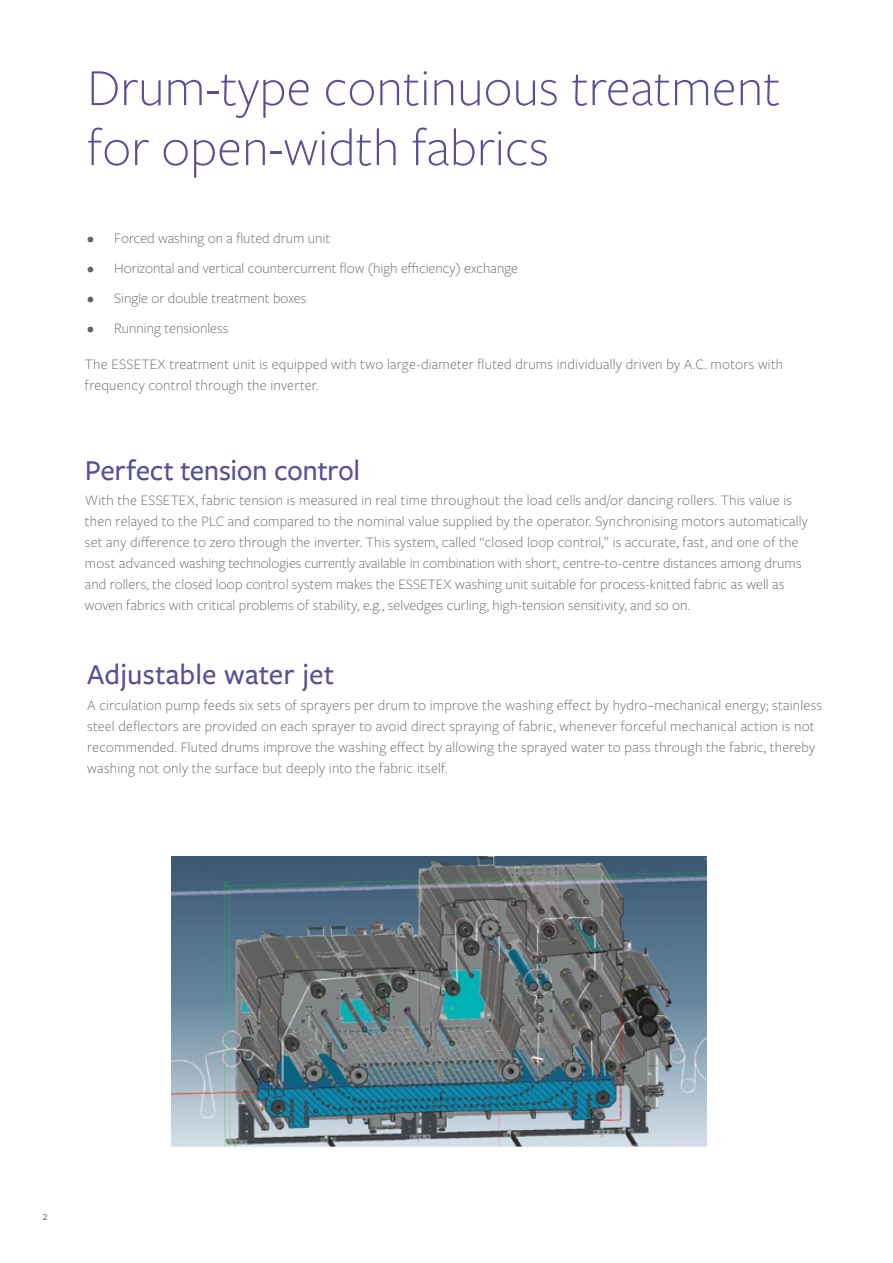
<style>
.page{position:relative;width:893px;height:1263px;background:#fff}
.page>*{position:absolute;margin:0;border:0;box-sizing:border-box;transform-origin:0 0}
.t1{font:300 54px/60px "Freight Sans Pro";color:#555195}
.t2{font:500 30px "Freight Sans Pro";letter-spacing:-.01em;color:#555195}
.t3{font:300 15px/21px "Freight Sans Pro";letter-spacing:.01em;color:#636362}
.t4{font:12px "Freight Sans Pro";color:#636362}
</style>
<div class="page">
<img style="left:171px;top:856px;width:535px;height:290px">
<h1 class="t1" style="left:87px;top:55px;width:695px">Drum-type continuous treatment for open-width fabrics</h1>
<p class="t3" style="left:87px;top:227px;width:245px">• Forced washing on a fluted drum unit</p>
<p class="t3" style="left:87px;top:257px;width:432px">• Horizontal and vertical countercurrent flow (high efficiency) exchange</p>
<p class="t3" style="left:87px;top:287px;width:221px">• Single or double treatment boxes</p>
<p class="t3" style="left:87px;top:317px;width:143px">• Running tensionless</p>
<p class="t3" style="left:85px;top:353px;width:700px">The ESSETEX treatment unit is equipped with two large-diameter fluted drums individually driven by A.C. motors with frequency control through the inverter.</p>
<h2 class="t2" style="left:85px;top:450px;width:277px">Perfect tension control</h2>
<p class="t3" style="left:85px;top:489px;width:725px">With the ESSETEX, fabric tension is measured in real time throughout the load cells and/or dancing rollers. This value is then relayed to the PLC and compared to the nominal value supplied by the operator. Synchronising motors automatically set any difference to zero through the inverter. This system, called “closed loop control,” is accurate, fast, and one of the most advanced washing technologies currently available in combination with short, centre-to-centre distances among drums and rollers, the closed loop control system makes the ESSETEX washing unit suitable for process-knitted fabric as well as woven fabrics with critical problems of stability, e.g., selvedges curling, high-tension sensitivity, and so on.</p>
<h2 class="t2" style="left:87px;top:654px;width:248px">Adjustable water jet</h2>
<p class="t3" style="left:87px;top:694px;width:736px">A circulation pump feeds six sets of sprayers per drum to improve the washing effect by hydro–mechanical energy; stainless steel deflectors are provided on each sprayer to avoid direct spraying of fabric, whenever forceful mechanical action is not recommended. Fluted drums improve the washing effect by allowing the sprayed water to pass through the fabric, thereby washing not only the surface but deeply into the fabric itself.</p>
<p class="t4" style="left:43px;top:1208px;width:7px">2</p>
</div>
